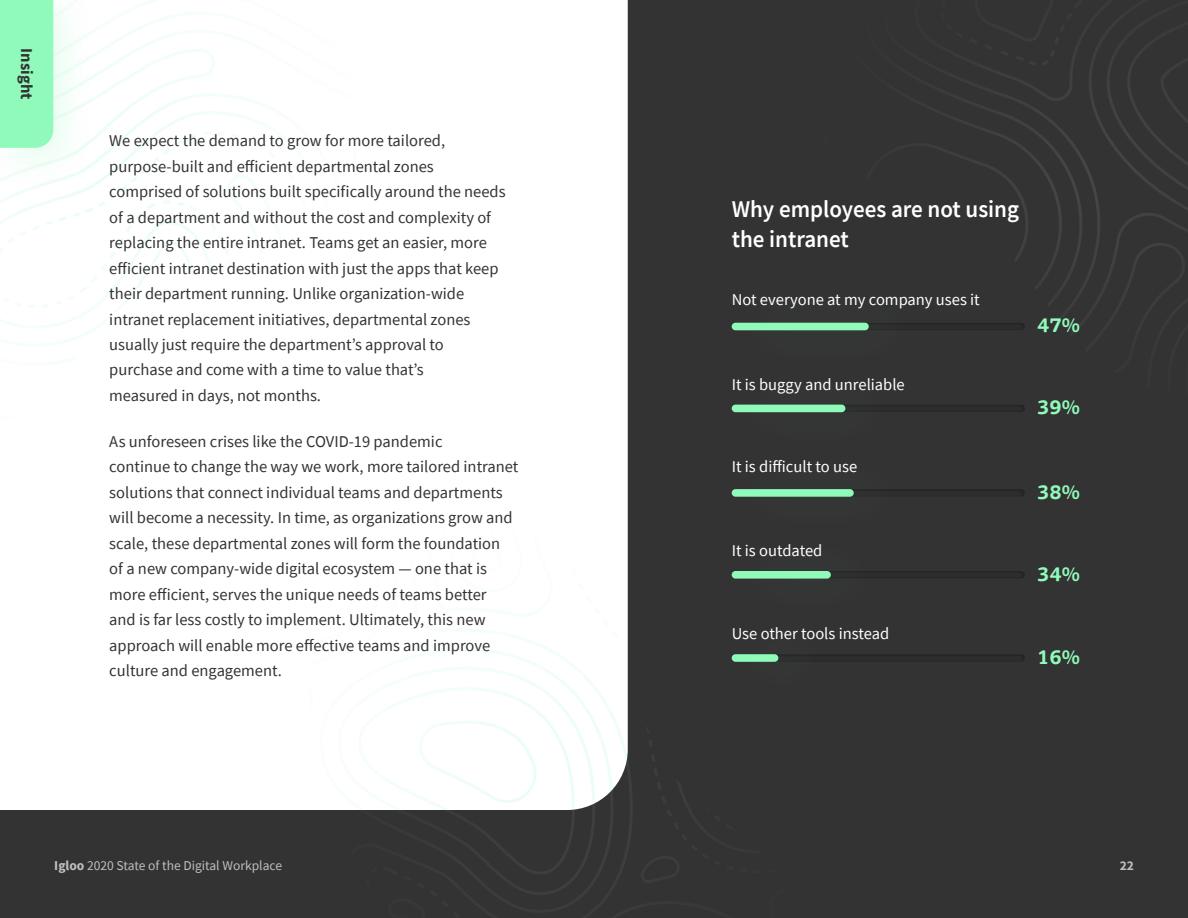
<style>
.page{position:relative;width:1188px;height:918px;background:#333}
.page>*{position:absolute;margin:0;border:0;box-sizing:border-box;transform-origin:0 0}
.t1{font:600 24px/30px "Source Sans Pro";color:#fff;scale:.96 1}
.t2{font:700 21px "Foro Rounded";color:#8ffaba}
.t3{font:16.5px/25.5px "Source Sans Pro";color:#333}
.t4{font:16.5px "Source Sans Pro";color:#fff}
.t5{font:700 16.5px "Source Sans Pro";color:#333}
.t6{font:13.5px "Source Sans Pro";color:#bfbfbf}
.t7{font:700 13.5px "Source Sans Pro";color:#bfbfbf}
.s1{font-weight:700}
</style>
<div class="page">
<svg style="left:958px;top:54px;width:230px;height:242px"></svg>
<div style="left:0;top:0;width:628px;height:810px;background:#fff"></div>
<div style="left:301px;top:490px;width:327px;height:320px;background:#fff"></div>
<div style="left:0;top:410px;width:405px;height:22px;background:#fff"></div>
<div style="left:732px;top:405px;width:113px;height:7px;background:#8ffaba;border-radius:4px"></div>
<div style="left:732px;top:571px;width:99px;height:8px;background:#8ffaba;border-radius:4px"></div>
<div style="left:732px;top:654px;width:46px;height:8px;background:#8ffaba;border-radius:4px"></div>
<div style="left:732px;top:323px;width:137px;height:7px;background:#8ffaba;border-radius:4px"></div>
<div style="left:732px;top:489px;width:122px;height:8px;background:#8ffaba;border-radius:4px"></div>
<svg style="left:0;top:0;width:405px;height:410px;background:#f8fefb"></svg>
<p class="t5" style="left:38px;top:48px;width:52px;rotate:90deg">Insight</p>
<p class="t3" style="left:109px;top:128px;width:398px">We expect the demand to grow for more tailored, purpose-built and efficient departmental zones comprised of solutions built specifically around the needs of a department and without the cost and complexity of replacing the entire intranet. Teams get an easier, more efficient intranet destination with just the apps that keep their department running. Unlike organization-wide intranet replacement initiatives, departmental zones usually just require the department’s approval to purchase and come with a time to value that’s<br>measured in days, not months.</p>
<p class="t3" style="left:109px;top:428px;width:411px">As unforeseen crises like the COVID-19 pandemic<br>continue to change the way we work, more tailored intranet solutions that connect individual teams and departments will become a necessity. In time, as organizations grow and scale, these departmental zones will form the foundation<br>of a new company-wide digital ecosystem — one that is more efficient, serves the unique needs of teams better<br>and is far less costly to implement. Ultimately, this new approach will enable more effective teams and improve culture and engagement.</p>
<p class="t6" style="left:54px;top:856px;width:229px"><span class="s1">Igloo</span> 2020 State of the Digital Workplace</p>
<h1 class="t1" style="left:732px;top:194px;width:301px">Why employees are not using the intranet</h1>
<p class="t4" style="left:732px;top:289px;width:250px">Not everyone at my company uses it</p>
<p class="t4" style="left:732px;top:374px;width:175px">It is buggy and unreliable</p>
<p class="t4" style="left:732px;top:456px;width:127px">It is difficult to use</p>
<p class="t4" style="left:732px;top:540px;width:92px">It is outdated</p>
<p class="t4" style="left:732px;top:623px;width:159px">Use other tools instead</p>
<p class="t2" style="left:1037px;top:312px;width:44px">47%</p>
<p class="t2" style="left:1037px;top:394px;width:44px">39%</p>
<p class="t2" style="left:1037px;top:478px;width:44px">38%</p>
<p class="t2" style="left:1037px;top:560px;width:44px">34%</p>
<p class="t2" style="left:1037px;top:643px;width:44px">16%</p>
<p class="t7" style="left:1120px;top:856px;width:16px">22</p>
</div>
